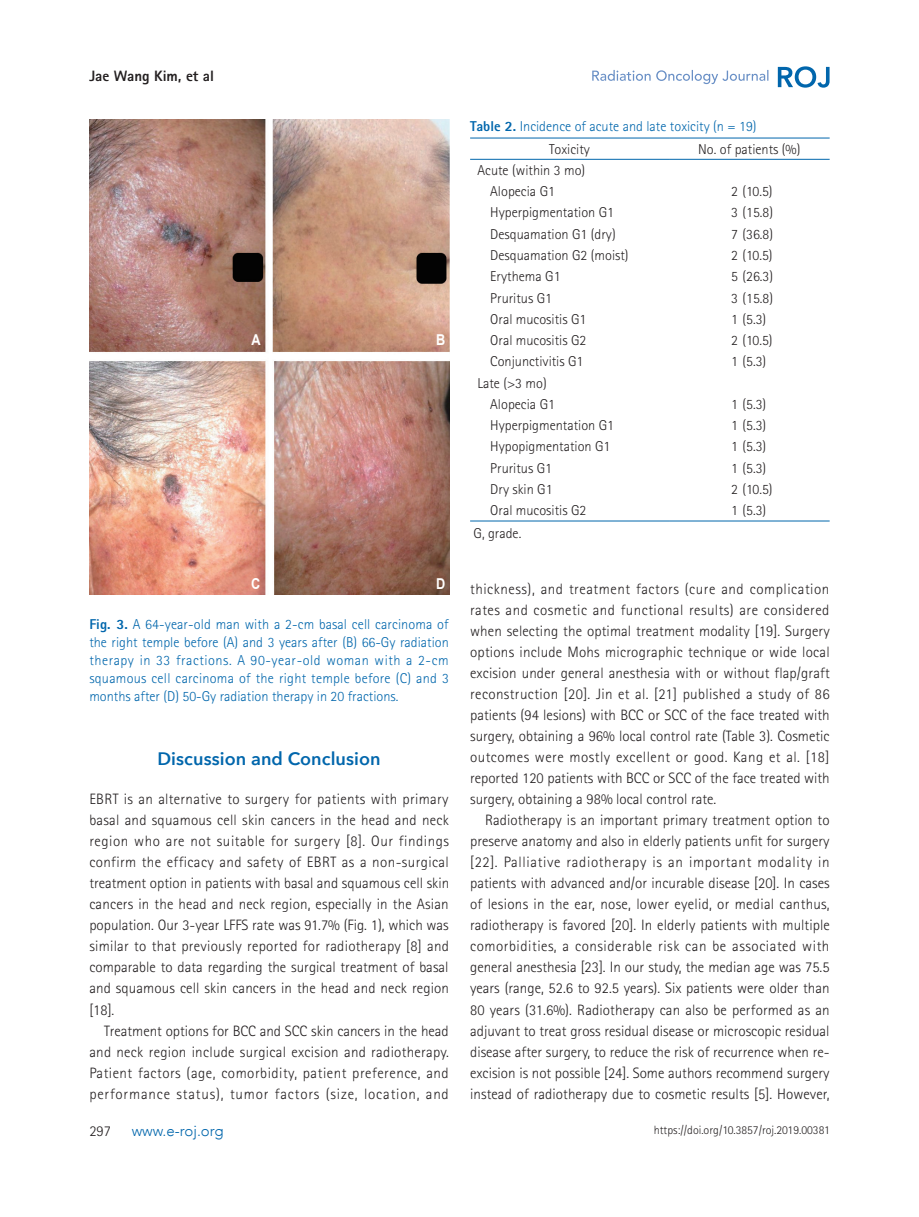
<style>
.page{position:relative;width:919px;height:1217px;background:#fff}
.page>*{position:absolute;margin:0;border:0;box-sizing:border-box;transform-origin:0 0}
.본문큰제목{font:600 18px "Avenir Next";letter-spacing:.005em;color:#0166ac}
.본문{font:300 15px/21px "Rotis Sans Serif";letter-spacing:.005em;color:#231f20;text-align:justify}
.본문첫줄없는것{font:300 15px/21px "Rotis Sans Serif";letter-spacing:.005em;color:#231f20;text-align:justify}
.t1{font:800 15px "Rotis Sans Serif";color:#231f20}
.t2{font:300 15px "Avenir LT";color:#0166ac}
.A{font:700 15px "Arial";color:#fff;scale:.85 1}
.표내용{font:300 14.25px "Rotis Sans Serif";color:#231f20}
.표제목{font:300 14.25px/18px "Rotis Sans Serif";color:#0166ac;text-align:justify}
.t3{font:300 12px "Rotis Sans Serif";color:#231f20}
.s1{font-weight:800}
</style>
<div class="page">
<svg style="left:777px;top:66px;width:52px;height:22px"></svg>
<svg style="left:592px;top:70px;width:176px;height:14px"></svg>
<hr style="left:470px;top:159px;width:199px;height:1px;background:#0166ac">
<hr style="left:669px;top:159px;width:160px;height:1px;background:#0166ac">
<hr style="left:470px;top:138px;width:199px;height:1px;background:#0166ac">
<hr style="left:669px;top:138px;width:160px;height:1px;background:#0166ac">
<hr style="left:470px;top:520px;width:199px;height:1px;background:#0166ac">
<hr style="left:669px;top:520px;width:160px;height:1px;background:#0166ac">
<img style="left:89px;top:119px;width:360px;height:475px">
<p class="t1" style="left:89px;top:67px;width:126px">Jae Wang Kim, et al</p>
<p class="A" style="left:251px;top:330px;width:12px">A</p>
<p class="A" style="left:251px;top:574px;width:12px">C</p>
<p class="A" style="left:436px;top:330px;width:12px">B</p>
<p class="A" style="left:436px;top:574px;width:12px">D</p>
<p class="표제목" style="left:89px;top:615px;width:361px"><span class="s1">Fig. 3.</span> A 64-year-old man with a 2-cm basal cell carcinoma of the right temple before (A) and 3 years after (B) 66-Gy radiation therapy in 33 fractions. A 90-year-old woman with a 2-cm squamous cell carcinoma of the right temple before (C) and 3 months after (D) 50-Gy radiation therapy in 20 fractions.</p>
<p class="본문큰제목" style="left:157px;top:747px;width:225px">Discussion and Conclusion</p>
<p class="본문첫줄없는것" style="left:89px;top:788px;width:361px">EBRT is an alternative to surgery for patients with primary basal and squamous cell skin cancers in the head and neck region who are not suitable for surgery [8]. Our findings confirm the efficacy and safety of EBRT as a non-surgical treatment option in patients with basal and squamous cell skin cancers in the head and neck region, especially in the Asian population. Our 3-year LFFS rate was 91.7% (Fig. 1), which was similar to that previously reported for radiotherapy [8] and comparable to data regarding the surgical treatment of basal and squamous cell skin cancers in the head and neck region [18].</p>
<p class="본문" style="left:89px;top:1019px;width:361px;text-indent:15px">Treatment options for BCC and SCC skin cancers in the head and neck region include surgical excision and radiotherapy.<br>Patient factors (age, comorbidity, patient preference, and performance status), tumor factors (size, location, and</p>
<p class="표제목" style="left:470px;top:117px;width:288px"><span class="s1">Table 2.</span> Incidence of acute and late toxicity (n = 19)</p>
<p class="표내용" style="left:549px;top:140px;width:42px">Toxicity</p>
<p class="표내용" style="left:698px;top:140px;width:104px">No. of patients (%)</p>
<p class="표내용" style="left:477px;top:162px;width:109px">Acute (within 3 mo)</p>
<p class="표내용" style="left:490px;top:183px;width:66px">Alopecia G1</p>
<p class="표내용" style="left:731px;top:183px;width:43px">2 (10.5)</p>
<p class="표내용" style="left:490px;top:204px;width:125px">Hyperpigmentation G1</p>
<p class="표내용" style="left:731px;top:204px;width:43px">3 (15.8)</p>
<p class="표내용" style="left:490px;top:226px;width:127px">Desquamation G1 (dry)</p>
<p class="표내용" style="left:731px;top:226px;width:43px">7 (36.8)</p>
<p class="표내용" style="left:490px;top:247px;width:140px">Desquamation G2 (moist)</p>
<p class="표내용" style="left:731px;top:247px;width:43px">2 (10.5)</p>
<p class="표내용" style="left:490px;top:268px;width:72px">Erythema G1</p>
<p class="표내용" style="left:731px;top:268px;width:43px">5 (26.3)</p>
<p class="표내용" style="left:490px;top:289px;width:63px">Pruritus G1</p>
<p class="표내용" style="left:731px;top:289px;width:43px">3 (15.8)</p>
<p class="표내용" style="left:490px;top:311px;width:98px">Oral mucositis G1</p>
<p class="표내용" style="left:731px;top:311px;width:37px">1 (5.3)</p>
<p class="표내용" style="left:490px;top:332px;width:98px">Oral mucositis G2</p>
<p class="표내용" style="left:731px;top:332px;width:43px">2 (10.5)</p>
<p class="표내용" style="left:490px;top:353px;width:95px">Conjunctivitis G1</p>
<p class="표내용" style="left:731px;top:353px;width:37px">1 (5.3)</p>
<p class="표내용" style="left:477px;top:374px;width:71px">Late (&gt;3 mo)</p>
<p class="표내용" style="left:490px;top:396px;width:66px">Alopecia G1</p>
<p class="표내용" style="left:731px;top:396px;width:37px">1 (5.3)</p>
<p class="표내용" style="left:490px;top:417px;width:125px">Hyperpigmentation G1</p>
<p class="표내용" style="left:731px;top:417px;width:37px">1 (5.3)</p>
<p class="표내용" style="left:490px;top:438px;width:122px">Hypopigmentation G1</p>
<p class="표내용" style="left:731px;top:438px;width:37px">1 (5.3)</p>
<p class="표내용" style="left:490px;top:459px;width:63px">Pruritus G1</p>
<p class="표내용" style="left:731px;top:459px;width:37px">1 (5.3)</p>
<p class="표내용" style="left:490px;top:481px;width:64px">Dry skin G1</p>
<p class="표내용" style="left:731px;top:481px;width:43px">2 (10.5)</p>
<p class="표내용" style="left:490px;top:502px;width:98px">Oral mucositis G2</p>
<p class="표내용" style="left:731px;top:502px;width:37px">1 (5.3)</p>
<p class="표내용" style="left:473px;top:524px;width:49px">G, grade.</p>
<p class="본문" style="left:470px;top:578px;width:361px">thickness), and treatment factors (cure and complication rates and cosmetic and functional results) are considered when selecting the optimal treatment modality [19]. Surgery options include Mohs micrographic technique or wide local excision under general anesthesia with or without flap/graft reconstruction [20]. Jin et al. [21] published a study of 86 patients (94 lesions) with BCC or SCC of the face treated with surgery, obtaining a 96% local control rate (Table 3). Cosmetic outcomes were mostly excellent or good. Kang et al. [18] reported 120 patients with BCC or SCC of the face treated with surgery, obtaining a 98% local control rate.</p>
<p class="본문" style="left:470px;top:809px;width:361px;text-indent:15px">Radiotherapy is an important primary treatment option to preserve anatomy and also in elderly patients unfit for surgery [22]. Palliative radiotherapy is an important modality in patients with advanced and/or incurable disease [20]. In cases of lesions in the ear, nose, lower eyelid, or medial canthus, radiotherapy is favored [20]. In elderly patients with multiple comorbidities, a considerable risk can be associated with general anesthesia [23]. In our study, the median age was 75.5 years (range, 52.6 to 92.5 years). Six patients were older than 80 years (31.6%). Radiotherapy can also be performed as an adjuvant to treat gross residual disease or microscopic residual disease after surgery, to reduce the risk of recurrence when re&shy;excision is not possible [24]. Some authors recommend surgery instead of radiotherapy due to cosmetic results [5]. However,</p>
<p class="본문" style="left:89px;top:1120px;width:23px">297</p>
<p class="t2" style="left:132px;top:1121px;width:94px">www.e-roj.org</p>
<p class="t3" style="left:653px;top:1122px;width:177px">https://doi.org/10.3857/roj.2019.00381</p>
</div>
